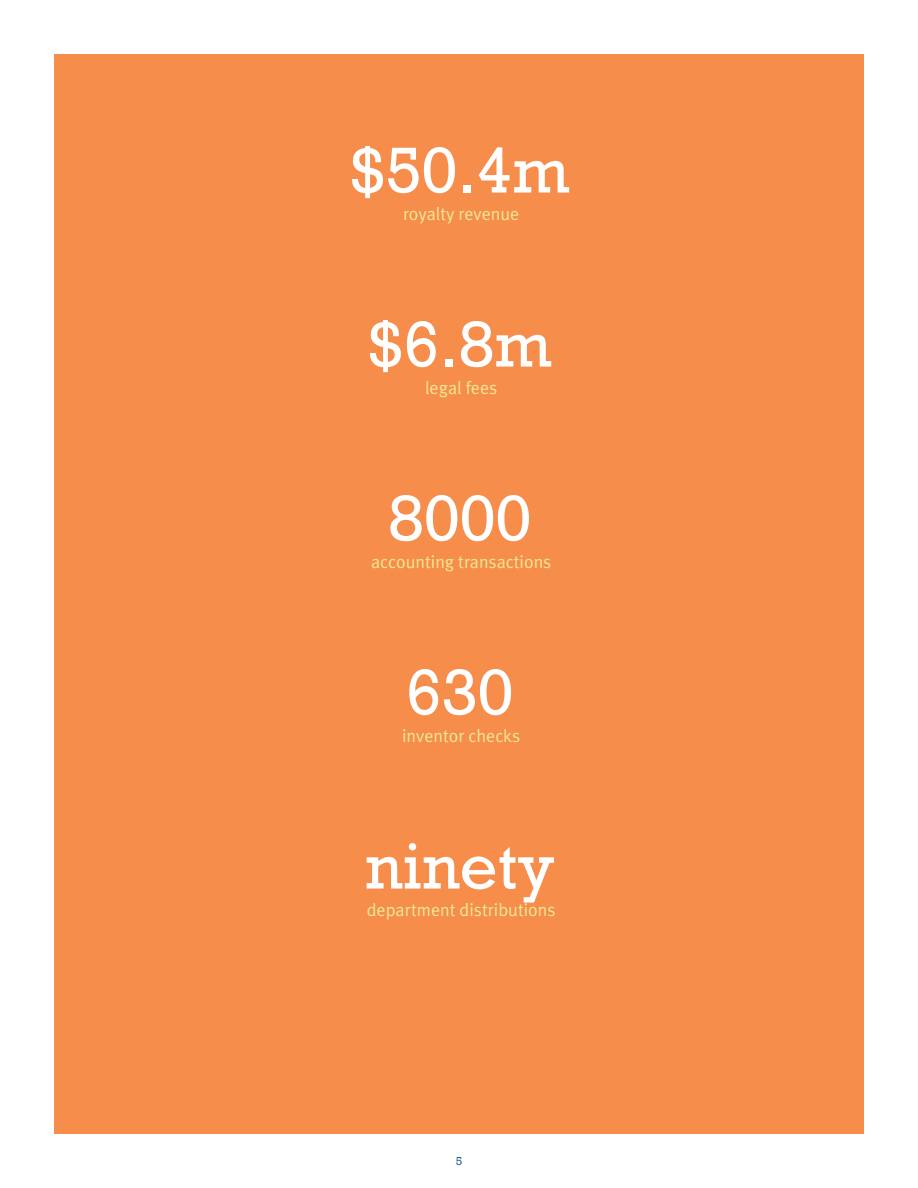
<style>
.page{position:relative;width:918px;height:1188px;background:#fff}
.page>*{position:absolute;margin:0;border:0;box-sizing:border-box;transform-origin:0 0}
.t1{font:66px "Rockwell";color:#fff}
.t2{font:18px "Meta Plus Normal";color:#f2e895}
.t3{font:12px "Rockwell";color:#34699a}
</style>
<div class="page">
<div style="left:54px;top:54px;width:810px;height:1080px;background:#f68d4b"></div>
<h1 class="t1" style="left:350px;top:132px;width:221px">$50.4m</h1>
<p class="t2" style="left:403px;top:203px;width:118px">royalty revenue</p>
<h1 class="t1" style="left:368px;top:306px;width:185px">$6.8m</h1>
<p class="t2" style="left:425px;top:377px;width:74px">legal fees</p>
<h1 class="t1" style="left:388px;top:480px;width:145px">8000</h1>
<p class="t2" style="left:371px;top:551px;width:182px">accounting transactions</p>
<h1 class="t1" style="left:406px;top:654px;width:109px">630</h1>
<p class="t2" style="left:402px;top:725px;width:120px">inventor checks</p>
<h1 class="t1" style="left:365px;top:828px;width:191px">ninety</h1>
<p class="t2" style="left:367px;top:899px;width:190px">department distributions</p>
<p class="t3" style="left:456px;top:1154px;width:8px">5</p>
</div>
